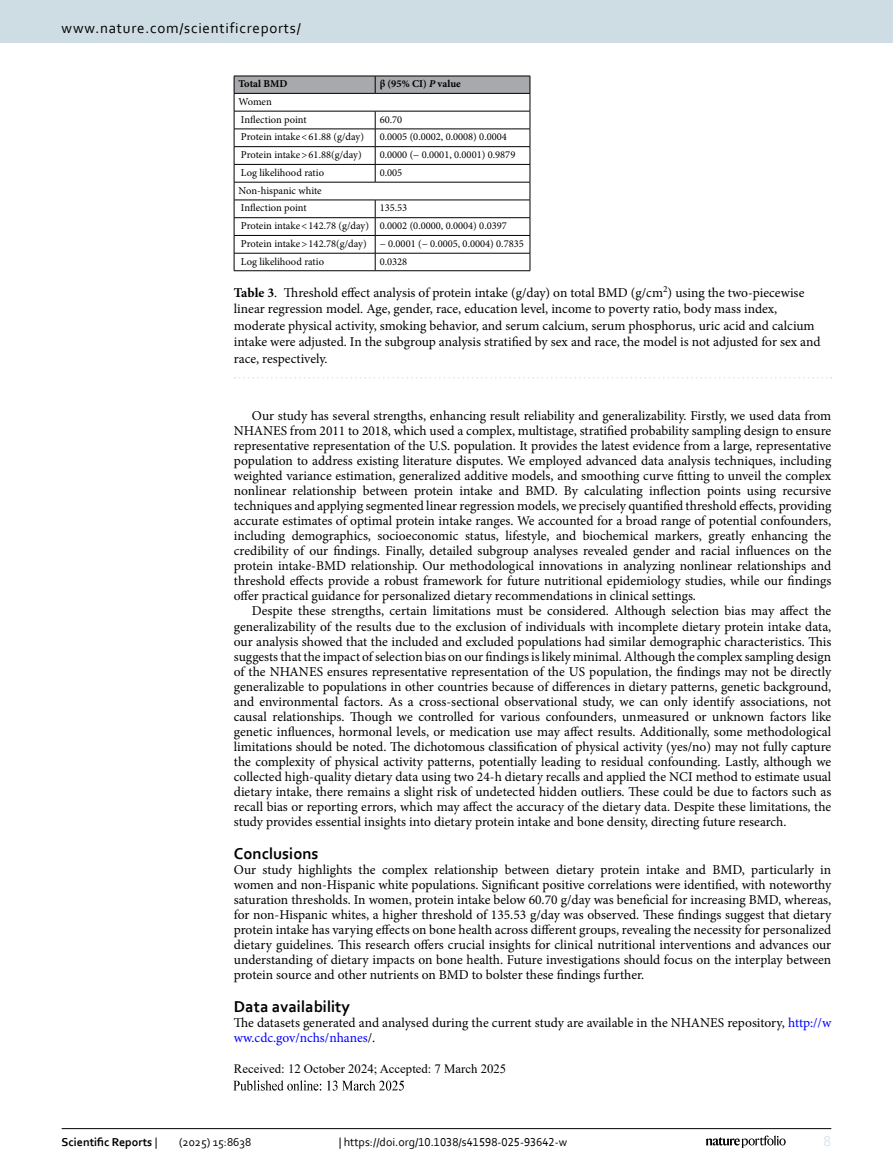
<style>
.page{position:relative;width:893px;height:1174px;background:#fff}
.page>*{position:absolute;margin:0;border:0;box-sizing:border-box;transform-origin:0 0}
.Endmatter_Heading{font:700 16.5px "Corbel";color:#000}
.Head_1{font:700 16.5px "Corbel";color:#000}
.t1{font:15px "Corbel";letter-spacing:.05em;color:#000}
.t2{font:15px "Corbel";color:#d9e4eb}
.Body_Text_Indent{font:13.5px/15px "Minion Pro";color:#000;text-align:justify}
.Body_Text{font:13.5px/15px "Minion Pro";color:#000;text-align:justify}
.Table_Caption{font:13.5px/16.5px "Minion Pro";color:#000}
.Data_Availability{font:13.5px/15px "Minion Pro";color:#000}
.Article_History{font:12.75px "Times New Roman";color:#000}
.t3{font:12px "Corbel";color:#000}
.t4{font:700 12px "Corbel";color:#000}
.Table_Body{font:10.5px "Minion Pro";color:#000}
.Table_Head{font:700 10.5px "Minion Pro";color:#000}
.s1{font-style:italic}
.s2{font-weight:700}
.s3{color:#00f}
.s4{font-weight:400}
</style>
<div class="page">
<img style="left:234px;top:1080px;width:170px;height:11px">
<svg style="left:234px;top:76px;width:297px;height:194px"></svg>
<hr style="left:375px;top:270px;width:155px;height:1px;background:#000">
<hr style="left:234px;top:270px;width:141px;height:1px;background:#000">
<svg style="left:235px;top:377px;width:597px;height:1px"></svg>
<hr style="left:62px;top:1128px;width:769px;height:1px;background:#000">
<svg style="left:706px;top:1135px;width:80px;height:12px"></svg>
<div style="left:0;top:0;width:893px;height:43px;background:#cedde4"></div>
<p class="t1" style="left:62px;top:18px;width:241px">www.nature.com/scientificreports/</p>
<p class="Table_Head" style="left:239px;top:77px;width:50px">Total BMD</p>
<p class="Table_Head" style="left:380px;top:77px;width:83px">β (95% CI) <span class="s1">P</span> value</p>
<p class="Table_Body" style="left:239px;top:95px;width:35px">Women</p>
<p class="Table_Body" style="left:241px;top:112px;width:67px">Inflection point</p>
<p class="Table_Body" style="left:380px;top:112px;width:24px">60.70</p>
<p class="Table_Body" style="left:241px;top:130px;width:125px">Protein intake&lt;61.88 (g/day)</p>
<p class="Table_Body" style="left:380px;top:130px;width:129px">0.0005 (0.0002, 0.0008) 0.0004</p>
<p class="Table_Body" style="left:241px;top:148px;width:122px">Protein intake&gt;61.88(g/day)</p>
<p class="Table_Body" style="left:380px;top:148px;width:137px">0.0000 (− 0.0001, 0.0001) 0.9879</p>
<p class="Table_Body" style="left:241px;top:166px;width:85px">Log likelihood ratio</p>
<p class="Table_Body" style="left:380px;top:166px;width:24px">0.005</p>
<p class="Table_Body" style="left:239px;top:183px;width:85px">Non-hispanic white</p>
<p class="Table_Body" style="left:241px;top:201px;width:67px">Inflection point</p>
<p class="Table_Body" style="left:380px;top:201px;width:29px">135.53</p>
<p class="Table_Body" style="left:241px;top:219px;width:130px">Protein intake&lt;142.78 (g/day)</p>
<p class="Table_Body" style="left:380px;top:219px;width:129px">0.0002 (0.0000, 0.0004) 0.0397</p>
<p class="Table_Body" style="left:241px;top:237px;width:127px">Protein intake&gt;142.78(g/day)</p>
<p class="Table_Body" style="left:380px;top:237px;width:146px">− 0.0001 (− 0.0005, 0.0004) 0.7835</p>
<p class="Table_Body" style="left:241px;top:254px;width:85px">Log likelihood ratio</p>
<p class="Table_Body" style="left:380px;top:254px;width:29px">0.0328</p>
<p class="Table_Caption" style="left:234px;top:284px;width:588px"><span class="s2">Table 3</span>. Threshold effect analysis of protein intake (g/day) on total BMD (g/cm<sup>2</sup>) using the two-piecewise linear regression model. Age, gender, race, education level, income to poverty ratio, body mass index, moderate physical activity, smoking behavior, and serum calcium, serum phosphorus, uric acid and calcium intake were adjusted. In the subgroup analysis stratified by sex and race, the model is not adjusted for sex and race, respectively.</p>
<p class="Body_Text_Indent" style="left:234px;top:409px;width:599px;text-indent:18px">Our study has several strengths, enhancing result reliability and generalizability. Firstly, we used data from NHANES from 2011 to 2018, which used a complex, multistage, stratified probability sampling design to ensure representative representation of the U.S. population. It provides the latest evidence from a large, representative population to address existing literature disputes. We employed advanced data analysis techniques, including weighted variance estimation, generalized additive models, and smoothing curve fitting to unveil the complex nonlinear relationship between protein intake and BMD. By calculating inflection points using recursive techniques and applying segmented linear regression models, we precisely quantified threshold effects, providing accurate estimates of optimal protein intake ranges. We accounted for a broad range of potential confounders, including demographics, socioeconomic status, lifestyle, and biochemical markers, greatly enhancing the credibility of our findings. Finally, detailed subgroup analyses revealed gender and racial influences on the protein intake-BMD relationship. Our methodological innovations in analyzing nonlinear relationships and threshold effects provide a robust framework for future nutritional epidemiology studies, while our findings offer practical guidance for personalized dietary recommendations in clinical settings.</p>
<p class="Body_Text_Indent" style="left:234px;top:604px;width:599px;text-indent:18px">Despite these strengths, certain limitations must be considered. Although selection bias may affect the generalizability of the results due to the exclusion of individuals with incomplete dietary protein intake data, our analysis showed that the included and excluded populations had similar demographic characteristics. This suggests that the impact of selection bias on our findings is likely minimal. Although the complex sampling design of the NHANES ensures representative representation of the US population, the findings may not be directly generalizable to populations in other countries because of differences in dietary patterns, genetic background, and environmental factors. As a cross-sectional observational study, we can only identify associations, not causal relationships. Though we controlled for various confounders, unmeasured or unknown factors like genetic influences, hormonal levels, or medication use may affect results. Additionally, some methodological limitations should be noted. The dichotomous classification of physical activity (yes/no) may not fully capture the complexity of physical activity patterns, potentially leading to residual confounding. Lastly, although we collected high-quality dietary data using two 24-h dietary recalls and applied the NCI method to estimate usual dietary intake, there remains a slight risk of undetected hidden outliers. These could be due to factors such as recall bias or reporting errors, which may affect the accuracy of the dietary data. Despite these limitations, the study provides essential insights into dietary protein intake and bone density, directing future research.</p>
<p class="Head_1" style="left:234px;top:843px;width:86px">Conclusions</p>
<p class="Body_Text" style="left:234px;top:862px;width:599px">Our study highlights the complex relationship between dietary protein intake and BMD, particularly in women and non-Hispanic white populations. Significant positive correlations were identified, with noteworthy saturation thresholds. In women, protein intake below 60.70 g/day was beneficial for increasing BMD, whereas, for non-Hispanic whites, a higher threshold of 135.53 g/day was observed. These findings suggest that dietary protein intake has varying effects on bone health across different groups, revealing the necessity for personalized dietary guidelines. This research offers crucial insights for clinical nutritional interventions and advances our understanding of dietary impacts on bone health. Future investigations should focus on the interplay between protein source and other nutrients on BMD to bolster these findings further.</p>
<p class="Endmatter_Heading" style="left:234px;top:996px;width:118px">Data availability</p>
<p class="Data_Availability" style="left:234px;top:1015px;width:599px">The datasets generated and analysed during the current study are available in the NHANES repository, <span class="s3">http://w ww.cdc.gov/nchs/nhanes</span>/.</p>
<p class="Article_History" style="left:234px;top:1060px;width:274px">Received: 12 October 2024; Accepted: 7 March 2025</p>
<p class="t4" style="left:62px;top:1134px;width:97px">Scientific Reports <span class="s4">|</span></p>
<p class="t3" style="left:179px;top:1134px;width:74px">(2025) 15:8638</p>
<p class="t3" style="left:339px;top:1134px;width:230px">| https://doi.org/10.1038/s41598-025-93642-w</p>
<p class="t2" style="left:824px;top:1132px;width:9px">8</p>
</div>
